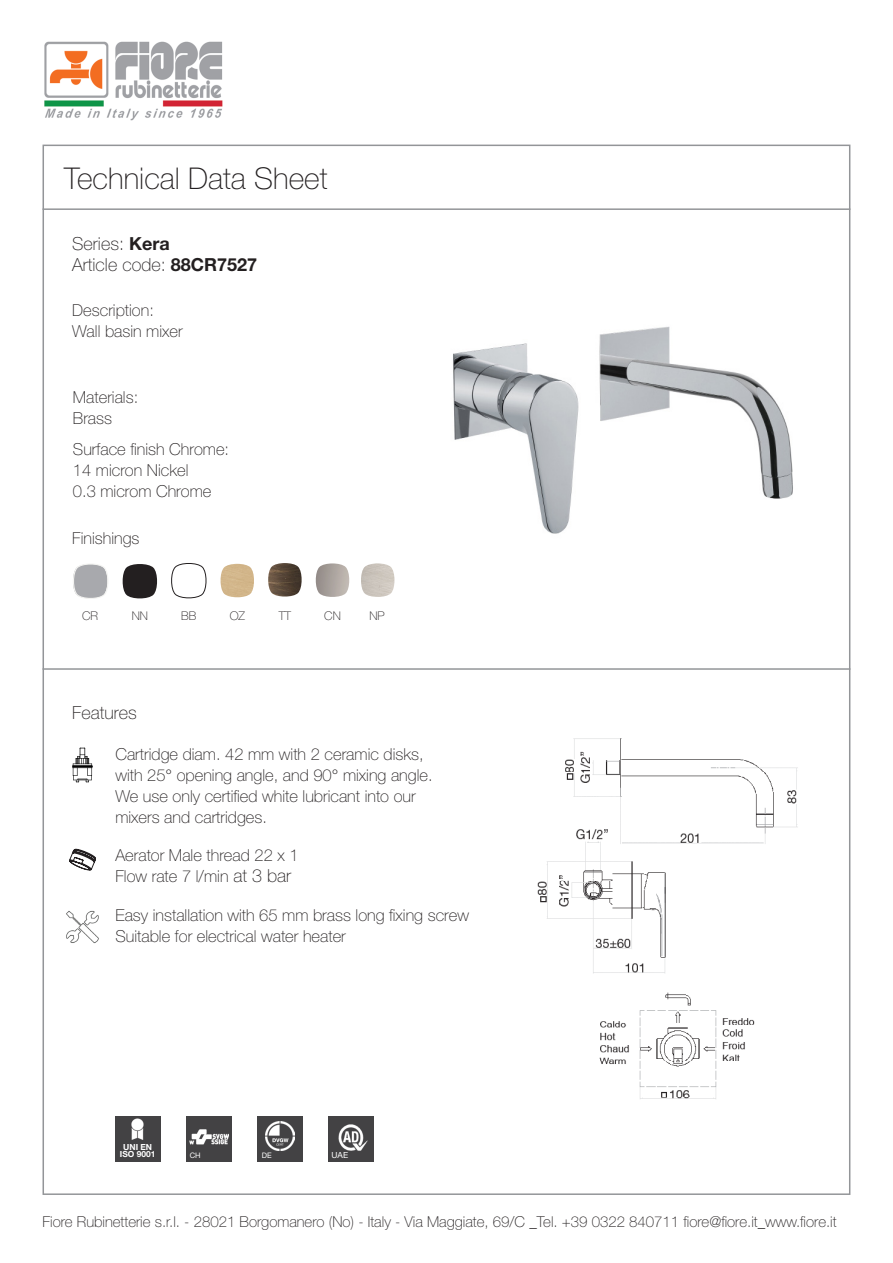
<style>
.page{position:relative;width:893px;height:1263px;background:#fff}
.page>*{position:absolute;margin:0;border:0;box-sizing:border-box;transform-origin:0 0}
.t1{font:100 30px "Helvetica Neue LT Std";color:#231f20}
.t2{font:100 18px "Helvetica Neue LT Std";color:#231f20}
.t3{font:100 16.5px "Helvetica Neue LT Std";color:#231f20}
.t4{font:100 15px "Helvetica Neue LT Std";color:#231f20}
.t5{font:100 12px "Helvetica Neue LT Std";color:#231f20}
.t6{font:700 8.4px "Helvetica Neue LT Std";color:#fff}
.t7{font:8.4px "Helvetica Neue LT Std";color:#fff}
.t8{font:7.5px "Helvetica Neue LT Std";color:#fff}
.s1{font-weight:700}
.s2{font-size:18px}
</style>
<div class="page">
<img style="left:44px;top:41px;width:179px;height:80px">
<svg style="left:72px;top:748px;width:21px;height:35px"></svg>
<svg style="left:69px;top:849px;width:27px;height:21px"></svg>
<hr style="left:43px;top:208px;width:807px;height:2px;background:#939598">
<hr style="left:43px;top:668px;width:807px;height:2px;background:#939598">
<img style="left:453px;top:326px;width:340px;height:208px">
<div style="left:115px;top:1116px;width:45px;height:45px;background:#434244"></div>
<div style="left:186px;top:1116px;width:45px;height:45px;background:#434244"></div>
<div style="left:257px;top:1116px;width:46px;height:45px;background:#434244"></div>
<div style="left:328px;top:1116px;width:46px;height:45px;background:#434244"></div>
<img style="left:189px;top:1129px;width:39px;height:16px">
<img style="left:266px;top:1122px;width:28px;height:28px">
<img style="left:338px;top:1124px;width:30px;height:27px">
<img style="left:131px;top:1118px;width:13px;height:22px">
<img style="left:66px;top:910px;width:33px;height:34px">
<img style="left:537px;top:738px;width:261px;height:361px">
<svg style="left:122px;top:564px;width:35px;height:35px"></svg>
<svg style="left:73px;top:564px;width:35px;height:35px"></svg>
<svg style="left:171px;top:563px;width:36px;height:36px"></svg>
<img style="left:315px;top:563px;width:35px;height:34px">
<img style="left:361px;top:563px;width:34px;height:34px">
<img style="left:220px;top:564px;width:34px;height:34px">
<img style="left:268px;top:563px;width:34px;height:34px">
<p class="t1" style="left:64px;top:162px;width:265px">Technical Data Sheet</p>
<p class="t2" style="left:72px;top:233px;width:99px">Series: <span class="s1">Kera</span></p>
<p class="t2" style="left:72px;top:255px;width:186px">Article code: <span class="s1">88CR7527</span></p>
<p class="t3" style="left:72px;top:301px;width:83px">Description:</p>
<p class="t3" style="left:72px;top:322px;width:112px">Wall basin mixer</p>
<p class="t3" style="left:73px;top:388px;width:67px">Materials:</p>
<p class="t3" style="left:73px;top:409px;width:41px">Brass</p>
<p class="t3" style="left:73px;top:440px;width:158px">Surface finish Chrome:</p>
<p class="t3" style="left:73px;top:461px;width:117px">14 micron Nickel</p>
<p class="t3" style="left:73px;top:482px;width:140px">0.3 microm Chrome</p>
<p class="t3" style="left:72px;top:529px;width:69px">Finishings</p>
<p class="t5" style="left:82px;top:609px;width:18px">CR</p>
<p class="t5" style="left:132px;top:609px;width:18px">NN</p>
<p class="t5" style="left:181px;top:609px;width:17px">BB</p>
<p class="t5" style="left:230px;top:608px;width:17px">OZ</p>
<p class="t5" style="left:279px;top:608px;width:14px">TT</p>
<p class="t5" style="left:324px;top:608px;width:18px">CN</p>
<p class="t5" style="left:369px;top:608px;width:17px">NP</p>
<p class="t2" style="left:72px;top:702px;width:66px">Features</p>
<p class="t3" style="left:115px;top:744px;width:310px">Cartridge diam. 42 mm with 2 ceramic disks,</p>
<p class="t3" style="left:115px;top:765px;width:319px">with 25° opening angle, and 90° mixing angle.</p>
<p class="t3" style="left:115px;top:786px;width:302px">We use only certified white lubricant into our</p>
<p class="t3" style="left:115px;top:807px;width:153px">mixers and cartridges.</p>
<p class="t3" style="left:115px;top:846px;width:185px">Aerator Male thread 22 x 1</p>
<p class="t3" style="left:115px;top:867px;width:177px">Flow rate 7 l/min <span class="s2">at 3 bar</span></p>
<p class="t3" style="left:115px;top:906px;width:355px">Easy installation with 65 mm brass long fixing screw</p>
<p class="t3" style="left:115px;top:927px;width:232px">Suitable for electrical water heater</p>
<p class="t6" style="left:123px;top:1142px;width:30px">UNI EN</p>
<p class="t6" style="left:120px;top:1149px;width:37px">ISO 9001</p>
<p class="t8" style="left:190px;top:1151px;width:12px">CH</p>
<p class="t8" style="left:262px;top:1151px;width:11px">DE</p>
<p class="t7" style="left:332px;top:1150px;width:18px">UAE</p>
<p class="t4" style="left:43px;top:1213px;width:796px">Fiore Rubinetterie s.r.l. - 28021 Borgomanero (No) - Italy - Via Maggiate, 69/C _Tel. +39 0322 840711 fiore@fiore.it_www.fiore.it</p>
</div>
